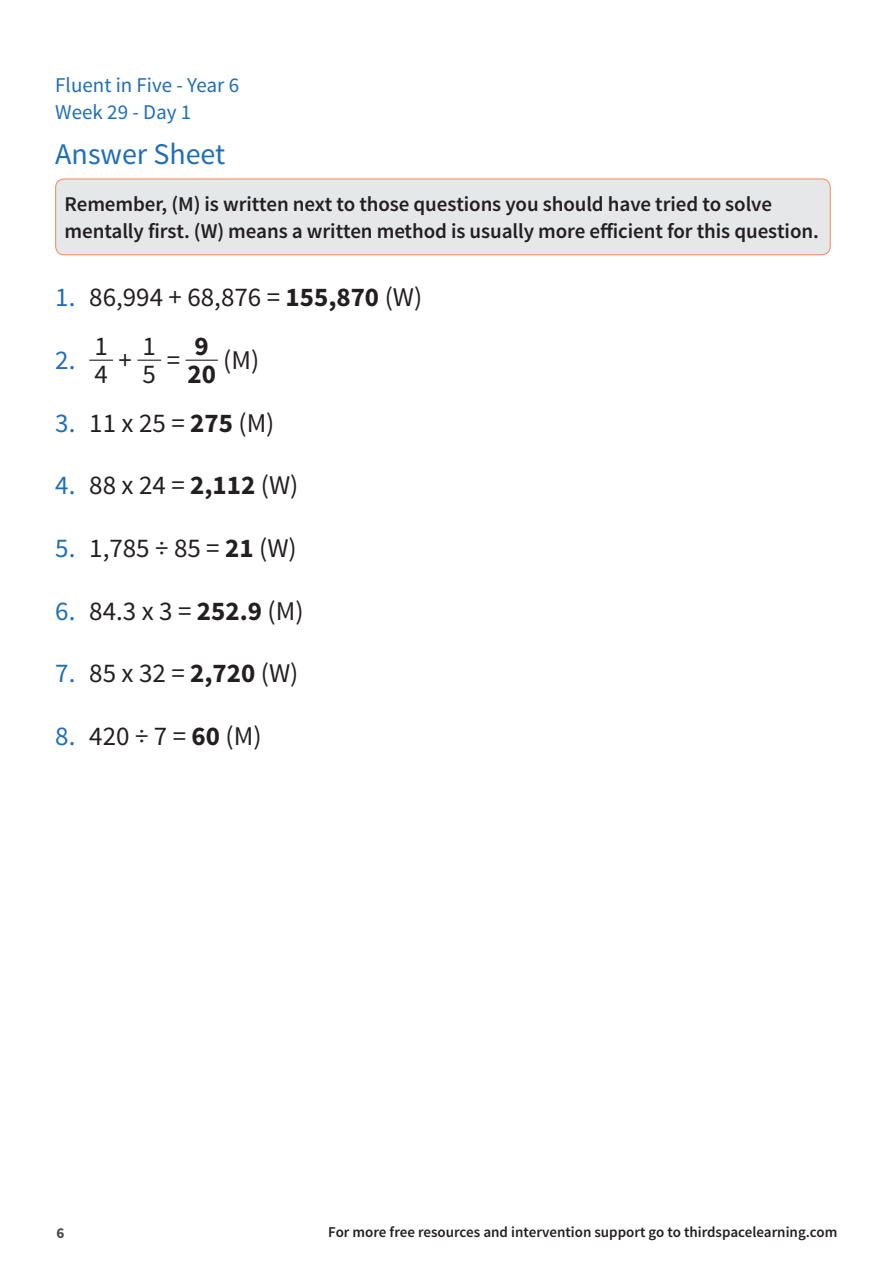
<style>
.page{position:relative;width:893px;height:1263px;background:#fff}
.page>*{position:absolute;margin:0;border:0;box-sizing:border-box;transform-origin:0 0}
.t1{font:30px "Source Sans Pro";color:#1f6eb7}
.Numbered_point{font:27px/27.9px "Source Sans Pro";color:#231f20}
.t2{font:700 27px/27.9px "Source Sans Pro";color:#231f20}
.Numbered_point-2{font:27px "Source Sans Pro";color:#1f6eb7}
.Note{font:600 21px/27px "Source Sans Pro";letter-spacing:-.005em;color:#231f20}
.t3{font:21px "Source Sans Pro";color:#1f6eb7}
.t4{font:600 15px "Source Sans Pro";color:#231f20}
.t5{font:700 15px "Source Sans Pro";color:#444749}
.s1{color:#1f6eb7}
.s2{font-weight:700}
</style>
<div class="page">
<div style="left:56px;top:179px;width:774px;height:76px;background:#e6e7e9;border-radius:9px"></div>
<div style="left:55px;top:179px;width:776px;height:76px;border:1px solid #f58852;border-radius:9px"></div>
<svg style="left:89px;top:360px;width:24px;height:1px"></svg>
<svg style="left:137px;top:360px;width:24px;height:1px"></svg>
<hr style="left:186px;top:360px;width:32px;height:1px;background:#231f20">
<p class="t3" style="left:55px;top:72px;width:185px">Fluent in Five - Year 6</p>
<p class="t3" style="left:55px;top:99px;width:138px">Week 29 - Day 1</p>
<p class="t1" style="left:55px;top:136px;width:171px">Answer Sheet</p>
<p class="Note" style="left:65px;top:191px;width:756px">Remember, (M) is written next to those questions you should have tried to solve mentally first. (W) means a written method is usually more efficient for this question.</p>
<p class="Numbered_point" style="left:55px;top:284px;width:368px"><span class="s1">1.</span> 86,994 + 68,876 = <span class="s2">155,870</span> (W)</p>
<p class="Numbered_point-2" style="left:55px;top:343px;width:22px">2.</p>
<p class="t2" style="left:187px;top:334px;width:30px">9<br>20</p>
<p class="Numbered_point" style="left:223px;top:346px;width:37px">(M)</p>
<p class="Numbered_point" style="left:55px;top:409px;width:221px"><span class="s1">3.</span> 11 x 25 = <span class="s2">275</span> (M)</p>
<p class="Numbered_point" style="left:55px;top:472px;width:245px"><span class="s1">4.</span> 88 x 24 = <span class="s2">2,112</span> (W)</p>
<p class="Numbered_point" style="left:55px;top:535px;width:243px"><span class="s1">5.</span> 1,785 ÷ 85 = <span class="s2">21</span> (W)</p>
<p class="Numbered_point" style="left:55px;top:597px;width:250px"><span class="s1">6.</span> 84.3 x 3 = <span class="s2">252.9</span> (M)</p>
<p class="Numbered_point" style="left:55px;top:660px;width:245px"><span class="s1">7.</span> 85 x 32 = <span class="s2">2,720</span> (W)</p>
<p class="Numbered_point" style="left:55px;top:723px;width:208px"><span class="s1">8.</span> 420 ÷ 7 = <span class="s2">60</span> (M)</p>
<p class="Numbered_point" style="left:94px;top:333px;width:15px">1<br>4</p>
<p class="Numbered_point" style="left:143px;top:333px;width:15px">1<br>5</p>
<p class="Numbered_point" style="left:119px;top:346px;width:15px">+</p>
<p class="Numbered_point" style="left:167px;top:346px;width:15px">=</p>
<p class="t5" style="left:56px;top:1223px;width:9px">6</p>
<p class="t4" style="left:328px;top:1222px;width:511px">For more free resources and intervention support go to thirdspacelearning.com</p>
</div>
